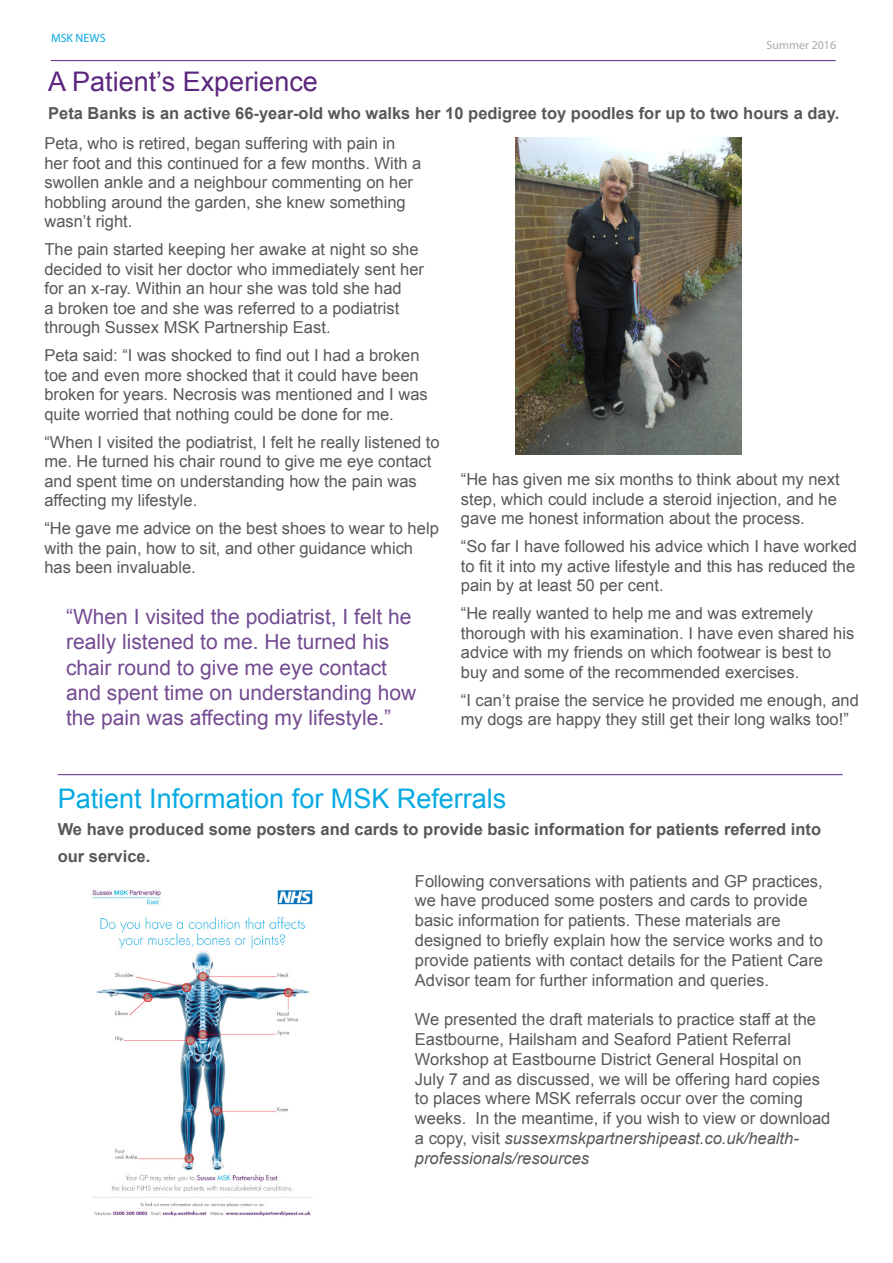
<style>
.page{position:relative;width:893px;height:1263px;background:#fff}
.page>*{position:absolute;margin:0;border:0;box-sizing:border-box;transform-origin:0 0}
.t1{font:27px "Arial";color:#08aae2}
.t2{font:27px "Arial";color:#5d277f}
.t3{font:21px/25.2px "Arial";color:#744b92}
.t4{font:16.5px/19.5px "Arial";color:#57585a}
.t5{font:700 16.5px/27px "Arial";color:#57585a}
.t6{font:12px "Myriad Pro";color:#a8a9ad}
.t7{font:12px "Myriad Pro";color:#08aae2}
.s1{font-style:italic}
</style>
<div class="page">
<hr style="left:51px;top:60px;width:785px;height:1px;background:#5d277f">
<img style="left:516px;top:137px;width:225px;height:317px">
<hr style="left:58px;top:774px;width:785px;height:1px;background:#5d277f">
<img style="left:92px;top:890px;width:221px;height:326px">
<p class="t7" style="left:51px;top:30px;width:56px">MSK NEWS</p>
<p class="t6" style="left:767px;top:38px;width:71px">Summer 2016</p>
<p class="t2" style="left:48px;top:64px;width:271px">A Patient’s Experience</p>
<p class="t5" style="left:48px;top:100px;width:792px">Peta Banks is an active 66-year-old who walks her 10 pedigree toy poodles for up to two hours a day.</p>
<p class="t4" style="left:44px;top:134px;width:378px">Peta, who is retired, began suffering with pain in her foot and this continued for a few months. With a swollen ankle and a neighbour commenting on her hobbling around the garden, she knew something wasn’t right.</p>
<p class="t4" style="left:44px;top:240px;width:381px">The pain started keeping her awake at night so she decided to visit her doctor who immediately sent her for an x-ray. Within an hour she was told she had<br>a broken toe and she was referred to a podiatrist through Sussex MSK Partnership East.</p>
<p class="t4" style="left:44px;top:346px;width:385px">Peta said: “I was shocked to find out I had a broken toe and even more shocked that it could have been broken for years. Necrosis was mentioned and I was quite worried that nothing could be done for me.</p>
<p class="t4" style="left:44px;top:432px;width:397px">“When I visited the podiatrist, I felt he really listened to me. He turned his chair round to give me eye contact and spent time on understanding how the pain was affecting my lifestyle.</p>
<p class="t4" style="left:44px;top:519px;width:396px">“He gave me advice on the best shoes to wear to help with the pain, how to sit, and other guidance which has been invaluable.</p>
<p class="t3" style="left:66px;top:604px;width:352px">“When I visited the podiatrist, I felt he really listened to me. He turned his chair round to give me eye contact and spent time on understanding how the pain was affecting my lifestyle.”</p>
<p class="t4" style="left:461px;top:470px;width:380px">“He has given me six months to think about my next step, which could include a steroid injection, and he gave me honest information about the process.</p>
<p class="t4" style="left:461px;top:537px;width:398px;text-align:justify">“So far I have followed his advice which I have worked to fit it into my active lifestyle and this has reduced the pain by at least 50 per cent.</p>
<p class="t4" style="left:461px;top:604px;width:395px">“He really wanted to help me and was extremely thorough with his examination. I have even shared his advice with my friends on which footwear is best to buy and some of the recommended exercises.</p>
<p class="t4" style="left:461px;top:690px;width:400px">“I can’t praise the service he provided me enough, and my dogs are happy they still get their long walks too!”</p>
<p class="t1" style="left:58px;top:781px;width:450px">Patient Information for MSK Referrals</p>
<p class="t5" style="left:58px;top:816px;width:765px">We have produced some posters and cards to provide basic information for patients referred into our service.</p>
<p class="t4" style="left:415px;top:871px;width:410px">Following conversations with patients and GP practices, we have produced some posters and cards to provide basic information for patients. These materials are designed to briefly explain how the service works and to provide patients with contact details for the Patient Care Advisor team for further information and queries.</p>
<p class="t4" style="left:415px;top:1010px;width:417px">We presented the draft materials to practice staff at the Eastbourne, Hailsham and Seaford Patient Referral Workshop at Eastbourne District General Hospital on July 7 and as discussed, we will be offering hard copies to places where MSK referrals occur over the coming weeks. In the meantime, if you wish to view or download a copy, visit <span class="s1">sussexmskpartnershipeast.co.uk/health&shy;professionals/resources</span></p>
</div>
